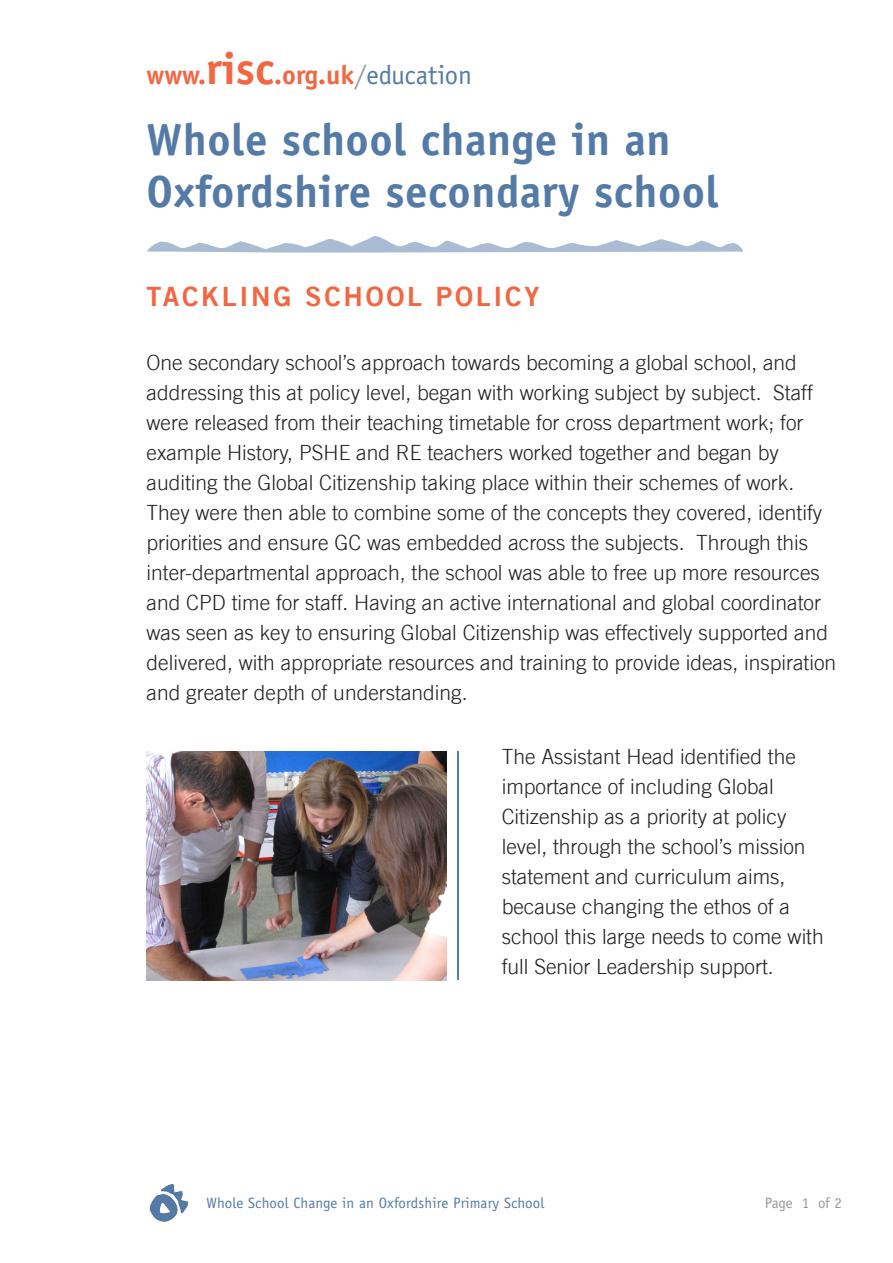
<style>
.page{position:relative;width:893px;height:1263px;background:#fff}
.page>*{position:absolute;margin:0;border:0;box-sizing:border-box;transform-origin:0 0}
.Main_Body{font:700 45px/51.8px "Officina Sans Std";letter-spacing:.01em;color:#547aa7}
.t1{font:700 26.7px "Officina Sans Std";color:#f26642}
.HEADING{font:26.7px "Trade Gothic LT Bold Two";letter-spacing:.1em;color:#f26642}
.HEADING-2{font:300 21px/30px "Trade Gothic LT";color:#231f20}
.t2{font:15px "Officina Sans Std";letter-spacing:.01em;color:#547aa7}
.Main_Body-2{font:15px "Officina Sans Std";letter-spacing:-.02em;color:#97999c}
.s1{font-size:44.85px}
.s2{font-weight:400;color:#97999c}
.s3{font-weight:400;color:#547aa7}
</style>
<div class="page">
<img style="left:149px;top:1184px;width:39px;height:38px">
<svg style="left:147px;top:236px;width:596px;height:17px"></svg>
<img style="left:147px;top:752px;width:300px;height:228px">
<hr style="left:457px;top:752px;width:2px;height:228px;background:#547aa7">
<p class="t1" style="left:147px;top:58px;width:327px">www.<span class="s1">risc</span>.org.uk<span class="s2">/</span><span class="s3">education</span></p>
<p class="Main_Body" style="left:147px;top:113px;width:574px">Whole school change in an<br>Oxfordshire secondary school</p>
<p class="HEADING" style="left:147px;top:280px;width:394px">TACKLING SCHOOL POLICY</p>
<p class="HEADING-2" style="left:147px;top:347px;width:691px">One secondary school’s approach towards becoming a global school, and addressing this at policy level, began with working subject by subject. Staff were released from their teaching timetable for cross department work; for example History, PSHE and RE teachers worked together and began by auditing the Global Citizenship taking place within their schemes of work.<br>They were then able to combine some of the concepts they covered, identify priorities and ensure GC was embedded across the subjects. Through this inter-departmental approach, the school was able to free up more resources and CPD time for staff. Having an active international and global coordinator was seen as key to ensuring Global Citizenship was effectively supported and delivered, with appropriate resources and training to provide ideas, inspiration and greater depth of understanding.</p>
<p class="HEADING-2" style="left:502px;top:741px;width:324px">The Assistant Head identified the importance of including Global Citizenship as a priority at policy level, through the school’s mission statement and curriculum aims, because changing the ethos of a school this large needs to come with full Senior Leadership support.</p>
<p class="t2" style="left:206px;top:1194px;width:340px">Whole School Change in an Oxfordshire Primary School</p>
<p class="Main_Body-2" style="left:765px;top:1194px;width:79px">Page 1 of 2</p>
</div>
